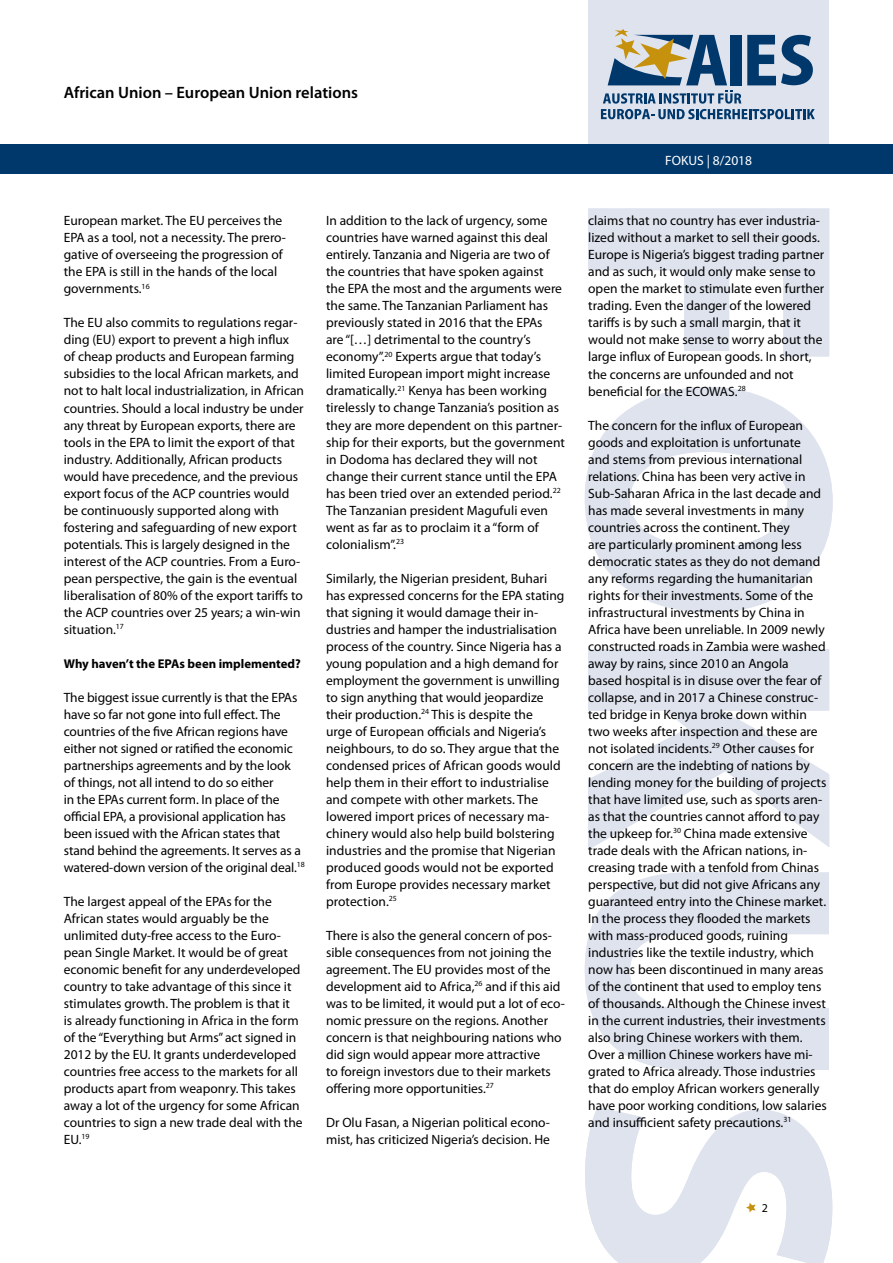
<style>
.page{position:relative;width:893px;height:1263px;background:#fff}
.page>*{position:absolute;margin:0;border:0;box-sizing:border-box;transform-origin:0 0}
.t1{font:600 16.5px "Myriad Pro";color:#000}
.t2{font:13.5px/17px "Myriad Pro";color:#000}
.t3{font:13.5px "Myriad Pro";color:#fff}
.t4{font:700 12.75px "Myriad Pro";color:#000}
.t5{font:12px "Myriad Pro";color:#000}
</style>
<div class="page">
<div style="left:588px;top:0;width:241px;height:171px;background:#dfe3ee"></div>
<svg style="left:585px;top:208px;width:248px;height:1055px;fill:#dfe3ee"></svg>
<div style="left:0;top:145px;width:893px;height:29px;background:#00386c"></div>
<svg style="left:746px;top:1203px;width:10px;height:9px"></svg>
<svg style="left:601px;top:29px;width:214px;height:90px"></svg>
<p class="t1" style="left:64px;top:82px;width:296px">African Union – European Union relations</p>
<p class="t2" style="left:64px;top:212px;width:223px">European market. The EU perceives the EPA as a tool, not a necessity. The prero&shy;gative of overseeing the progression of the EPA is still in the hands of the local governments.<sup>16</sup></p>
<p class="t2" style="left:64px;top:314px;width:242px">The EU also commits to regulations regar&shy;ding (EU) export to prevent a high influx<br>of cheap products and European farming subsidies to the local African markets, and not to halt local industrialization, in African countries. Should a local industry be under any threat by European exports, there are tools in the EPA to limit the export of that industry. Additionally, African products would have precedence, and the previous export focus of the ACP countries would be continuously supported along with fostering and safeguarding of new export potentials. This is largely designed in the interest of the ACP countries. From a Euro&shy;pean perspective, the gain is the eventual liberalisation of 80% of the export tariffs to the ACP countries over 25 years; a win-win situation.<sup>17</sup></p>
<p class="t4" style="left:64px;top:655px;width:239px">Why haven’t the EPAs been implemented?</p>
<p class="t2" style="left:64px;top:688px;width:242px">The biggest issue currently is that the EPAs have so far not gone into full effect. The countries of the five African regions have either not signed or ratified the economic partnerships agreements and by the look of things, not all intend to do so either<br>in the EPAs current form. In place of the official EPA, a provisional application has been issued with the African states that stand behind the agreements. It serves as a watered-down version of the original deal.<sup>18</sup></p>
<p class="t2" style="left:64px;top:892px;width:240px">The largest appeal of the EPAs for the African states would arguably be the unlimited duty-free access to the Euro&shy;pean Single Market. It would be of great economic benefit for any underdeveloped country to take advantage of this since it stimulates growth. The problem is that it<br>is already functioning in Africa in the form of the “Everything but Arms” act signed in 2012 by the EU. It grants underdeveloped countries free access to the markets for all products apart from weaponry. This takes away a lot of the urgency for some African countries to sign a new trade deal with the EU.<sup>19</sup></p>
<p class="t2" style="left:326px;top:212px;width:240px">In addition to the lack of urgency, some countries have warned against this deal entirely. Tanzania and Nigeria are two of the countries that have spoken against the EPA the most and the arguments were the same. The Tanzanian Parliament has previously stated in 2016 that the EPAs<br>are “[…] detrimental to the country’s economy”.<sup>20</sup> Experts argue that today’s limited European import might increase dramatically.<sup>21</sup> Kenya has been working tirelessly to change Tanzania’s position as they are more dependent on this partner&shy;ship for their exports, but the government in Dodoma has declared they will not change their current stance until the EPA has been tried over an extended period.<sup>22<br></sup>The Tanzanian president Magufuli even went as far as to proclaim it a “form of colonialism”.<sup>23</sup></p>
<p class="t2" style="left:326px;top:569px;width:240px">Similarly, the Nigerian president, Buhari has expressed concerns for the EPA stating that signing it would damage their in&shy;dustries and hamper the industrialisation process of the country. Since Nigeria has a young population and a high demand for employment the government is unwilling to sign anything that would jeopardize their production.<sup>24</sup> This is despite the<br>urge of European officials and Nigeria’s neighbours, to do so. They argue that the condensed prices of African goods would help them in their effort to industrialise and compete with other markets. The lowered import prices of necessary ma&shy;chinery would also help build bolstering industries and the promise that Nigerian produced goods would not be exported from Europe provides necessary market protection.<sup>25</sup></p>
<p class="t2" style="left:326px;top:926px;width:240px">There is also the general concern of pos&shy;sible consequences from not joining the agreement. The EU provides most of the development aid to Africa,<sup>26</sup> and if this aid was to be limited, it would put a lot of eco&shy;nomic pressure on the regions. Another concern is that neighbouring nations who did sign would appear more attractive<br>to foreign investors due to their markets offering more opportunities.<sup>27</sup></p>
<p class="t2" style="left:326px;top:1114px;width:225px">Dr Olu Fasan, a Nigerian political econo&shy;mist, has criticized Nigeria’s decision. He</p>
<p class="t3" style="left:665px;top:152px;width:88px">FOKUS | 8/2018</p>
<p class="t2" style="left:588px;top:212px;width:237px">claims that no country has ever industria&shy;lized without a market to sell their goods.<br>Europe is Nigeria’s biggest trading partner and as such, it would only make sense to open the market to stimulate even further trading. Even the danger of the lowered tariffs is by such a small margin, that it would not make sense to worry about the large influx of European goods. In short, the concerns are unfounded and not beneficial for the ECOWAS.<sup>28</sup></p>
<p class="t2" style="left:588px;top:416px;width:240px">The concern for the influx of European goods and exploitation is unfortunate<br>and stems from previous international relations. China has been very active in Sub-Saharan Africa in the last decade and has made several investments in many countries across the continent. They<br>are particularly prominent among less democratic states as they do not demand any reforms regarding the humanitarian rights for their investments. Some of the infrastructural investments by China in Africa have been unreliable. In 2009 newly constructed roads in Zambia were washed away by rains, since 2010 an Angola<br>based hospital is in disuse over the fear of collapse, and in 2017 a Chinese construc&shy;ted bridge in Kenya broke down within two weeks after inspection and these are not isolated incidents.<sup>29</sup> Other causes for concern are the indebting of nations by lending money for the building of projects that have limited use, such as sports aren&shy;as that the countries cannot afford to pay the upkeep for.<sup>30</sup> China made extensive trade deals with the African nations, in&shy;creasing trade with a tenfold from Chinas perspective, but did not give Africans any guaranteed entry into the Chinese market.<br>In the process they flooded the markets with mass-produced goods, ruining industries like the textile industry, which now has been discontinued in many areas of the continent that used to employ tens of thousands. Although the Chinese invest in the current industries, their investments also bring Chinese workers with them.<br>Over a million Chinese workers have mi&shy;grated to Africa already. Those industries that do employ African workers generally have poor working conditions, low salaries and insufficient safety precautions.<sup>31</sup></p>
<p class="t5" style="left:762px;top:1200px;width:8px">2</p>
</div>
